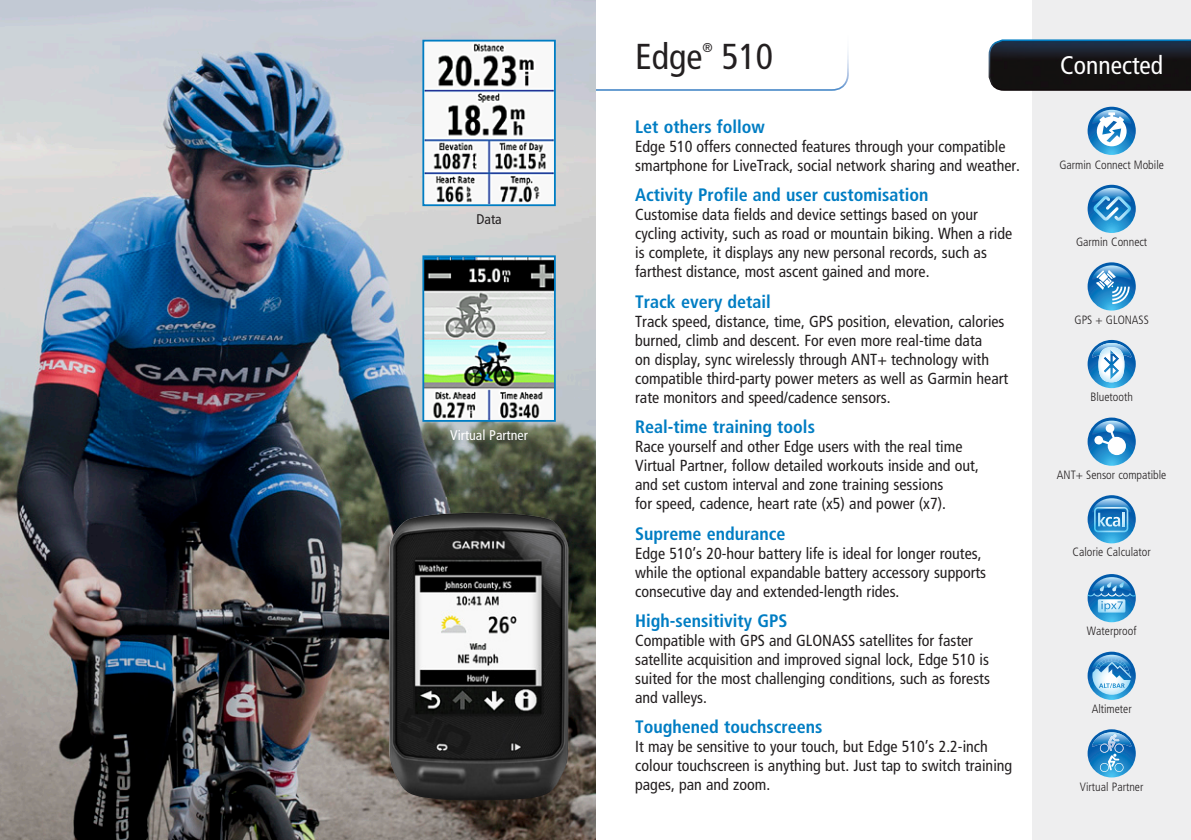
<style>
.page{position:relative;width:1191px;height:840px;background:#fff}
.page>*{position:absolute;margin:0;border:0;box-sizing:border-box;transform-origin:0 0}
.t1{font:condensed 36px "Frutiger LT Std";color:#231f20}
.t2{font:condensed 25.4px "Frutiger LT Std";color:#fff}
.t3{font:700 condensed 18px "Frutiger LT Std";color:#007dc3}
.t4{font:condensed 16px/19px "Frutiger LT Std";color:#231f20}
.t5{font:condensed 14px "Frutiger LT Std";color:#fff}
.t6{font:condensed 14px "Frutiger LT Std";color:#231f20}
.t7{font:condensed 12.8px "Frutiger LT Std";color:#231f20}
.t8{font:300 condensed 12px "Frutiger LT Std";color:#231f20}
</style>
<div class="page">
<img style="left:595px;top:0;width:254px;height:91px">
<img style="left:0;top:0;width:595px;height:839px">
<img style="left:425px;top:43px;width:128px;height:160px">
<div style="left:422px;top:40px;width:134px;height:166px;border:2px solid #007dc3"></div>
<img style="left:425px;top:258px;width:128px;height:160px">
<div style="left:422px;top:255px;width:134px;height:166px;border:2px solid #007dc3"></div>
<div style="left:1032px;top:0;width:159px;height:839px;background:#eeeeef"></div>
<svg style="left:1087px;top:729px;width:48px;height:48px"></svg>
<svg style="left:1087px;top:107px;width:48px;height:48px"></svg>
<svg style="left:1087px;top:185px;width:48px;height:48px"></svg>
<svg style="left:1087px;top:262px;width:48px;height:48px"></svg>
<svg style="left:1087px;top:340px;width:48px;height:48px"></svg>
<img style="left:1098px;top:353px;width:26px;height:29px">
<img style="left:1099px;top:347px;width:24px;height:8px">
<svg style="left:1087px;top:495px;width:48px;height:48px"></svg>
<svg style="left:1087px;top:574px;width:48px;height:48px"></svg>
<svg style="left:1087px;top:651px;width:48px;height:48px"></svg>
<svg style="left:1087px;top:417px;width:48px;height:48px"></svg>
<svg style="left:988px;top:39px;width:203px;height:52px;background:#1a2026"></svg>
<img style="left:389px;top:512px;width:179px;height:287px">
<p class="t6" style="left:476px;top:211px;width:27px">Data</p>
<p class="t5" style="left:450px;top:426px;width:79px">Virtual Partner</p>
<p class="t1" style="left:635px;top:36px;width:69px">Edge</p>
<p class="t7" style="left:702px;top:40px;width:12px">®</p>
<p class="t1" style="left:721px;top:36px;width:53px">510</p>
<p class="t3" style="left:635px;top:116px;width:131px">Let others follow</p>
<p class="t4" style="left:635px;top:137px;width:386px">Edge 510 offers connected features through your compatible smartphone for LiveTrack, social network sharing and weather.</p>
<p class="t3" style="left:635px;top:184px;width:295px">Activity Profile and user customisation</p>
<p class="t4" style="left:635px;top:205px;width:378px">Customise data fields and device settings based on your cycling activity, such as road or mountain biking. When a ride is complete, it displays any new personal records, such as farthest distance, most ascent gained and more.</p>
<p class="t3" style="left:635px;top:290px;width:137px">Track every detail</p>
<p class="t4" style="left:635px;top:311px;width:374px">Track speed, distance, time, GPS position, elevation, calories burned, climb and descent. For even more real-time data<br>on display, sync wirelessly through ANT+ technology with compatible third-party power meters as well as Garmin heart rate monitors and speed/cadence sensors.</p>
<p class="t3" style="left:635px;top:416px;width:181px">Real-time training tools</p>
<p class="t4" style="left:635px;top:437px;width:345px">Race yourself and other Edge users with the real time Virtual Partner, follow detailed workouts inside and out, and set custom interval and zone training sessions<br>for speed, cadence, heart rate (x5) and power (x7).</p>
<p class="t3" style="left:635px;top:522px;width:152px">Supreme endurance</p>
<p class="t4" style="left:635px;top:543px;width:352px">Edge 510’s 20-hour battery life is ideal for longer routes, while the optional expandable battery accessory supports consecutive day and extended-length rides.</p>
<p class="t3" style="left:635px;top:609px;width:154px">High-sensitivity GPS</p>
<p class="t4" style="left:635px;top:630px;width:356px">Compatible with GPS and GLONASS satellites for faster satellite acquisition and improved signal lock, Edge 510 is suited for the most challenging conditions, such as forests and valleys.</p>
<p class="t3" style="left:635px;top:716px;width:189px">Toughened touchscreens</p>
<p class="t4" style="left:635px;top:737px;width:378px">It may be sensitive to your touch, but Edge 510’s 2.2-inch colour touchscreen is anything but. Just tap to switch training pages, pan and zoom.</p>
<p class="t2" style="left:1060px;top:50px;width:104px">Connected</p>
<p class="t8" style="left:1059px;top:158px;width:106px">Garmin Connect Mobile</p>
<p class="t8" style="left:1076px;top:235px;width:73px">Garmin Connect</p>
<p class="t8" style="left:1074px;top:312px;width:76px">GPS + GLONASS</p>
<p class="t8" style="left:1090px;top:390px;width:44px">Bluetooth</p>
<p class="t8" style="left:1057px;top:467px;width:111px">ANT+ Sensor compatible</p>
<p class="t8" style="left:1072px;top:545px;width:80px">Calorie Calculator</p>
<p class="t8" style="left:1086px;top:624px;width:51px">Waterproof</p>
<p class="t8" style="left:1091px;top:701px;width:42px">Altimeter</p>
<p class="t8" style="left:1080px;top:779px;width:65px">Virtual Partner</p>
</div>
